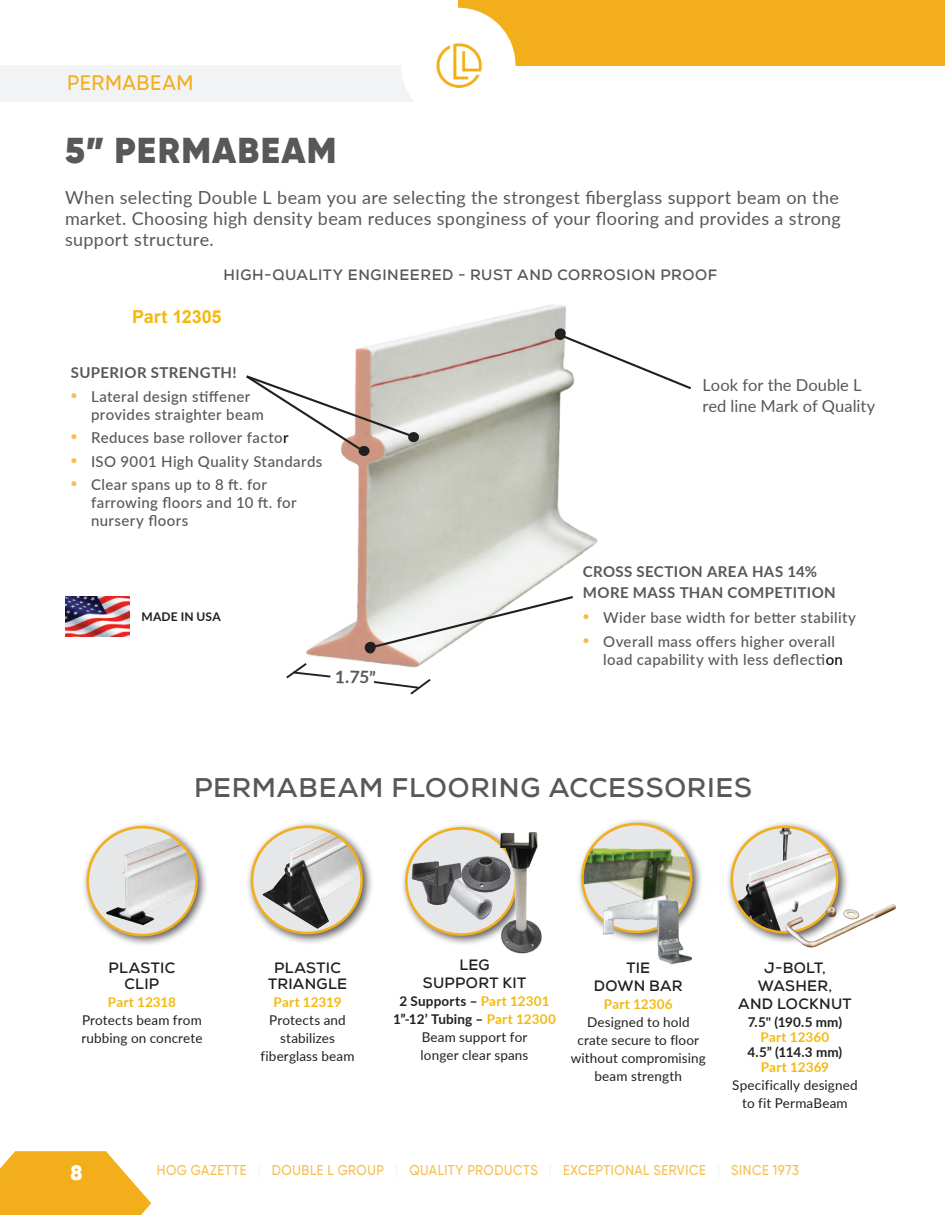
<style>
.page{position:relative;width:945px;height:1215px;background:#fff}
.page>*{position:absolute;margin:0;border:0;box-sizing:border-box;transform-origin:0 0}
.t1{font:900 36px "Gilroy";letter-spacing:.035em;color:#57585a}
.t2{font:700 27px "Nexa";letter-spacing:.03em;color:#57585a}
.t3{font:500 21px "Gilroy";letter-spacing:.03em;color:#f2ae1b}
.t4{font:900 21px "Gilroy";color:#fff}
.t5{font:18px/21px "Lato";letter-spacing:.02em;color:#57585a;text-align:justify}
.t6{font:700 18px "Arial";letter-spacing:-.005em;color:#f4b910}
.t7{font:700 17.25px "Lato";color:#57585a}
.t8{font:16.5px/21px "Lato";color:#57585a}
.t9{font:500 15px/18px "Lato";letter-spacing:.025em;color:#57585a}
.t10{font:700 15px/18px "Nexa";letter-spacing:.02em;color:#231f20;text-align:center}
.t11{font:700 15px/21px "Lato";letter-spacing:.03em;color:#57585a}
.t12{font:700 15px "Nexa";letter-spacing:.04em;color:#57585a}
.t13{font:500 14.25px "Gilroy";letter-spacing:.04em;color:#f6bd4d;scale:.9 1}
.t14{font:13.5px/18px "Lato";letter-spacing:.01em;color:#231f20;text-align:center}
.t15{font:700 13.5px "Lato";letter-spacing:.01em;color:#f4b910}
.t16{font:700 13.5px "Lato";letter-spacing:-.01em;color:#231f20}
.t17{font:700 12px "Lato";letter-spacing:.015em;color:#231f20}
.s1{font-family:"Gilroy";font-weight:700;font-size:18px;color:#f6bd4d}
.s2{color:#0c0806}
.s3{font-weight:700}
.s4{font-weight:700;color:#f4b910}
.s5{color:#f2f3f4}
</style>
<div class="page">
<svg style="left:0;top:1151px;width:151px;height:64px;background:#f3b93b"></svg>
<div style="left:932px;top:0;width:13px;height:65px;background:#f2ae1b"></div>
<div style="left:458px;top:0;width:474px;height:65px;background:#f2ae1b"></div>
<div style="left:0;top:65px;width:458px;height:37px;background:#f2f3f4"></div>
<div style="left:401px;top:8px;width:114px;height:114px;background:#fff;border-radius:50%"></div>
<img style="left:436px;top:43px;width:46px;height:45px">
<div style="left:576px;top:818px;width:127px;height:126px;background:#231f20;opacity:.75"></div>
<img style="left:580px;top:822px;width:113px;height:49px">
<img style="left:343px;top:304px;width:255px;height:290px">
<svg style="left:286px;top:594px;width:287px;height:101px"></svg>
<div style="left:408px;top:432px;width:11px;height:10px;border:2px solid #231f20;border-radius:4px"></div>
<svg style="left:246px;top:373px;width:170px;height:82px"></svg>
<div style="left:359px;top:446px;width:10px;height:10px;background:#231f20;border-radius:4px"></div>
<div style="left:358px;top:446px;width:12px;height:10px;border:2px solid #231f20;border-radius:4px"></div>
<div style="left:81px;top:821px;width:128px;height:126px;background:#231f20;opacity:.75"></div>
<svg style="left:86px;top:825px;width:112px;height:113px"></svg>
<div style="left:246px;top:820px;width:128px;height:125px;background:#231f20;opacity:.75"></div>
<svg style="left:252px;top:827px;width:110px;height:106px"></svg>
<img style="left:262px;top:831px;width:99px;height:98px">
<div style="left:251px;top:826px;width:112px;height:108px;border:3px solid #f2ae1b;border-radius:50%"></div>
<div style="left:725px;top:820px;width:125px;height:125px;background:#231f20;opacity:.75"></div>
<img style="left:736px;top:827px;width:101px;height:105px">
<div style="left:731px;top:826px;width:108px;height:108px;border:3px solid #f2ae1b;border-radius:50%"></div>
<img style="left:786px;top:904px;width:110px;height:43px">
<img style="left:576px;top:871px;width:161px;height:94px">
<div style="left:400px;top:822px;width:128px;height:125px;background:#231f20;opacity:.75"></div>
<svg style="left:406px;top:828px;width:110px;height:107px"></svg>
<img style="left:400px;top:822px;width:122px;height:104px">
<img style="left:495px;top:828px;width:47px;height:126px">
<img style="left:65px;top:597px;width:64px;height:40px">
<svg style="left:553px;top:328px;width:138px;height:63px"></svg>
<h3 class="t3" style="left:67px;top:70px;width:128px">PERMABEAM</h3>
<h1 class="t1" style="left:65px;top:127px;width:273px">5” PERMABEAM</h1>
<p class="t5" style="left:65px;top:186px;width:777px">When selecting Double L beam you are selecting the strongest fiberglass support beam on the market. Choosing high density beam reduces sponginess of your flooring and provides a strong support structure.</p>
<p class="t12" style="left:223px;top:265px;width:495px">HIGH-QUALITY ENGINEERED - RUST AND CORROSION PROOF</p>
<p class="t6" style="left:132px;top:304px;width:91px">Part 12305</p>
<p class="t11" style="left:71px;top:361px;width:167px">SUPERIOR STRENGTH!</p>
<p class="t9" style="left:91px;top:387px;width:174px;text-indent:-20px"><span class="s1">•</span> Lateral design stiffener provides straighter beam</p>
<p class="t9" style="left:71px;top:428px;width:219px"><span class="s1">•</span> Reduces base rollover facto<span class="s2">r</span></p>
<p class="t9" style="left:71px;top:452px;width:253px"><span class="s1">•</span> ISO 9001 High Quality Standards</p>
<p class="t9" style="left:91px;top:475px;width:207px;text-indent:-20px"><span class="s1">•</span> Clear spans up to 8 ft. for farrowing floors and 10 ft. for nursery floors</p>
<p class="t17" style="left:142px;top:608px;width:81px">MADE IN USA</p>
<p class="t7" style="left:335px;top:664px;width:42px;rotate:2deg">1.75”</p>
<p class="t8" style="left:702px;top:373px;width:174px">Look for the Double L red line Mark of Quality</p>
<p class="t11" style="left:583px;top:560px;width:254px">CROSS SECTION AREA HAS 14%<br>MORE MASS THAN COMPETITION</p>
<p class="t9" style="left:583px;top:608px;width:275px"><span class="s1">•</span> Wider base width for better stability</p>
<p class="t9" style="left:603px;top:632px;width:241px;text-indent:-20px"><span class="s1">•</span> Overall mass offers higher overall load capability with less deflecti<span class="s2">on</span></p>
<h2 class="t2" style="left:194px;top:770px;width:559px">PERMABEAM FLOORING ACCESSORIES</h2>
<p class="t10" style="left:109px;top:960px;width:68px;line-height:16.2px">PLASTIC<br>CLIP</p>
<p class="t15" style="left:108px;top:993px;width:70px">Part 12318</p>
<p class="t14" style="left:81px;top:1011px;width:123px;text-align:left">Protects beam from rubbing on concrete</p>
<p class="t10" style="left:268px;top:960px;width:81px;line-height:16.2px">PLASTIC<br>TRIANGLE</p>
<p class="t15" style="left:274px;top:993px;width:69px">Part 12319</p>
<p class="t14" style="left:261px;top:1011px;width:95px">Protects and stabilizes fiberglass beam</p>
<p class="t10" style="left:423px;top:956px;width:105px">LEG<br>SUPPORT KIT</p>
<p class="t14" style="left:393px;top:992px;width:165px"><span class="s3">2 Supports –</span> <span class="s4">Part 12301<br></span><span class="s3">1”-12’ Tubing –</span> <span class="s4">Part 12300<br></span>Beam support for<br>longer clear spans</p>
<p class="t10" style="left:594px;top:959px;width:90px">TIE<br>DOWN BAR</p>
<p class="t15" style="left:604px;top:994px;width:70px">Part 12306</p>
<p class="t14" style="left:571px;top:1012px;width:136px">Designed to hold crate secure to floor without compromising beam strength</p>
<p class="t10" style="left:738px;top:959px;width:115px">J-BOLT,<br>WASHER,<br>AND LOCKNUT</p>
<p class="t16" style="left:748px;top:1012px;width:96px">7.5" (190.5 mm)</p>
<p class="t15" style="left:761px;top:1027px;width:70px">Part 12360</p>
<p class="t16" style="left:748px;top:1042px;width:96px">4.5” (114.3 mm)</p>
<p class="t15" style="left:761px;top:1057px;width:70px">Part 12369</p>
<p class="t14" style="left:732px;top:1075px;width:127px">Specifically designed to fit PermaBeam</p>
<h3 class="t4" style="left:70px;top:1159px;width:13px">8</h3>
<p class="t13" style="left:157px;top:1162px;width:715px">HOG GAZETTE <span class="s5">|</span> DOUBLE L GROUP <span class="s5">|</span> QUALITY PRODUCTS <span class="s5">|</span> EXCEPTIONAL SERVICE <span class="s5">|</span> SINCE 1973</p>
</div>
